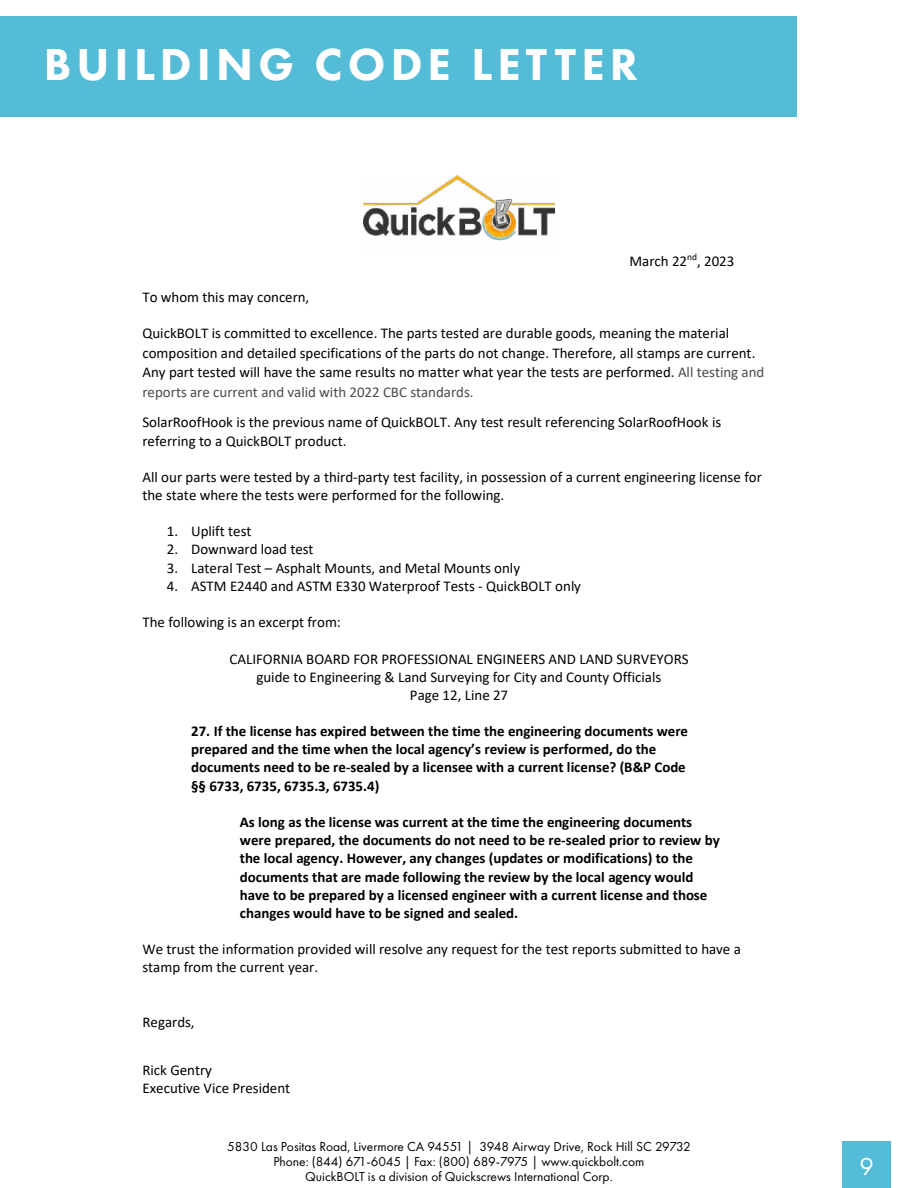
<style>
.page{position:relative;width:918px;height:1188px;background:#fff}
.page>*{position:absolute;margin:0;border:0;box-sizing:border-box;transform-origin:0 0}
.t1{font:800 46.5px "Futura PT";letter-spacing:.11em;color:#fff}
.t2{font:25.5px "Futura PT";color:#fff}
.t3{font:15px/18.1px "Calibri";color:#000}
.t4{font:700 15px/18.1px "Calibri";letter-spacing:-.005em;color:#000}
.t5{font:13.5px/15px "Futura PT";color:#000;text-align:center}
.s1{color:#4b4b4d}
</style>
<div class="page">
<div style="left:843px;top:1142px;width:48px;height:46px;background:#55bcd7"></div>
<div style="left:0;top:16px;width:796px;height:100px;background:#55bcd7"></div>
<img style="left:363px;top:175px;width:192px;height:66px">
<h1 class="t1" style="left:44px;top:35px;width:596px">BUILDING CODE LETTER</h1>
<p class="t3" style="left:629px;top:251px;width:106px">March 22<sup>nd</sup>, 2023</p>
<p class="t3" style="left:142px;top:287px;width:168px">To whom this may concern,</p>
<p class="t3" style="left:142px;top:323px;width:623px;line-height:19.6px">QuickBOLT is committed to excellence. The parts tested are durable goods, meaning the material composition and detailed specifications of the parts do not change. Therefore, all stamps are current.<br>Any part tested will have the same results no matter what year the tests are performed. <span class="s1">All testing and reports are current and valid with 2022 CBC standards.</span></p>
<p class="t3" style="left:142px;top:413px;width:580px">SolarRoofHook is the previous name of QuickBOLT. Any test result referencing SolarRoofHook is referring to a QuickBOLT product.</p>
<p class="t3" style="left:142px;top:468px;width:621px">All our parts were tested by a third-party test facility, in possession of a current engineering license for the state where the tests were performed for the following.</p>
<p class="t3" style="left:167px;top:522px;width:86px">1. Uplift test</p>
<p class="t3" style="left:167px;top:540px;width:148px">2. Downward load test</p>
<p class="t3" style="left:167px;top:558px;width:355px">3. Lateral Test – Asphalt Mounts, and Metal Mounts only</p>
<p class="t3" style="left:167px;top:576px;width:416px">4. ASTM E2440 and ASTM E330 Waterproof Tests - QuickBOLT only</p>
<p class="t3" style="left:142px;top:613px;width:200px">The following is an excerpt from:</p>
<p class="t3" style="left:229px;top:649px;width:461px;text-align:center">CALIFORNIA BOARD FOR PROFESSIONAL ENGINEERS AND LAND SURVEYORS guide to Engineering &amp; Land Surveying for City and County Officials<br>Page 12, Line 27</p>
<p class="t4" style="left:191px;top:722px;width:498px">27. If the license has expired between the time the engineering documents were prepared and the time when the local agency’s review is performed, do the documents need to be re-sealed by a licensee with a current license? (B&amp;P Code §§ 6733, 6735, 6735.3, 6735.4)</p>
<p class="t4" style="left:240px;top:813px;width:481px">As long as the license was current at the time the engineering documents were prepared, the documents do not need to be re-sealed prior to review by the local agency. However, any changes (updates or modifications) to the documents that are made following the review by the local agency would have to be prepared by a licensed engineer with a current license and those changes would have to be signed and sealed.</p>
<p class="t3" style="left:142px;top:940px;width:600px">We trust the information provided will resolve any request for the test reports submitted to have a stamp from the current year.</p>
<p class="t3" style="left:142px;top:1012px;width:54px">Regards,</p>
<p class="t3" style="left:142px;top:1061px;width:149px">Rick Gentry<br>Executive Vice President</p>
<p class="t5" style="left:227px;top:1139px;width:465px">5830 Las Positas Road, Livermore CA 94551 | 3948 Airway Drive, Rock Hill SC 29732<br>Phone: (844) 671-6045 | Fax: (800) 689-7975 | www.quickbolt.com<br>QuickBOLT is a division of Quickscrews International Corp.</p>
<h2 class="t2" style="left:860px;top:1151px;width:16px">9</h2>
</div>
